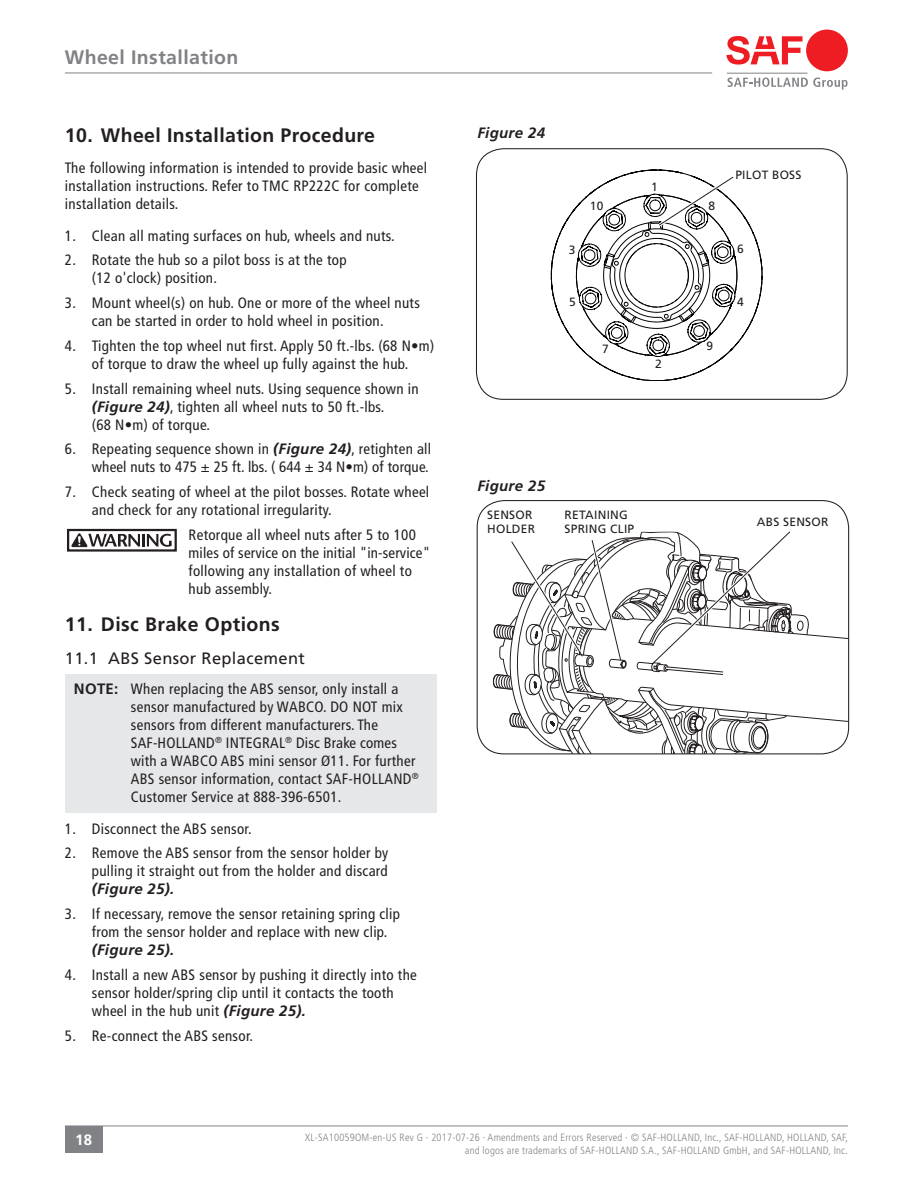
<style>
.page{position:relative;width:918px;height:1188px;background:#fff}
.page>*{position:absolute;margin:0;border:0;box-sizing:border-box;transform-origin:0 0}
.t1{font:700 19.5px "Frutiger LT Std";letter-spacing:.02em;color:#231f20}
.t2{font:700 19.5px "Frutiger LT Std";letter-spacing:.02em;color:#808285}
.t3{font:16.5px "Frutiger LT Std";letter-spacing:.02em;color:#231f20}
.t4{font:condensed 15px/18px "Frutiger LT Std";letter-spacing:.02em;color:#231f20}
.t5{font:italic 700 15px "Frutiger LT Std";letter-spacing:.02em;color:#231f20}
.t6{font:700 15px "Frutiger LT Std";color:#fff}
.t7{font:12px/14.4px "Frutiger LT Std";letter-spacing:.02em;color:#231f20}
.t8{font:300 condensed 10.5px/12.6px "Frutiger LT Std";letter-spacing:.02em;color:#808285;text-align:right}
.s1{font-weight:700;font-style:italic;font-stretch:normal}
.s2{font-weight:700;font-stretch:normal}
</style>
<div class="page">
<div style="left:65px;top:1126px;width:37px;height:27px;background:#808285"></div>
<hr style="left:65px;top:1126px;width:783px;height:1px;background:#808285">
<hr style="left:65px;top:73px;width:647px;height:1px;background:#808285">
<svg style="left:728px;top:78px;width:120px;height:12px"></svg>
<hr style="left:727px;top:73px;width:80px;height:1px;background:#808285">
<div style="left:806px;top:30px;width:42px;height:41px;background:#ee1d23;border-radius:50%"></div>
<svg style="left:726px;top:36px;width:77px;height:29px"></svg>
<div style="left:65px;top:674px;width:371px;height:138px;background:#e6e7e9"></div>
<svg style="left:493px;top:525px;width:356px;height:229px"></svg>
<div style="left:67px;top:529px;width:110px;height:23px;border:2px solid #231f20"></div>
<svg style="left:72px;top:534px;width:100px;height:13px"></svg>
<svg style="left:738px;top:207px;width:24px;height:136px"></svg>
<svg style="left:550px;top:169px;width:188px;height:212px"></svg>
<div style="left:476px;top:148px;width:372px;height:252px;border:1px solid #231f20;border-radius:27px"></div>
<svg style="left:576px;top:173px;width:161px;height:183px"></svg>
<p class="t2" style="left:65px;top:46px;width:175px">Wheel Installation</p>
<p class="t1" style="left:65px;top:123px;width:312px">10. Wheel Installation Procedure</p>
<p class="t4" style="left:65px;top:159px;width:364px">The following information is intended to provide basic wheel installation instructions. Refer to TMC RP222C for complete installation details.</p>
<p class="t4" style="left:65px;top:226px;width:331px">1. Clean all mating surfaces on hub, wheels and nuts.</p>
<p class="t4" style="left:92px;top:251px;width:256px;text-indent:-27px">2. Rotate the hub so a pilot boss is at the top (12 o'clock) position.</p>
<p class="t4" style="left:92px;top:294px;width:330px;text-indent:-27px">3. Mount wheel(s) on hub. One or more of the wheel nuts can be started in order to hold wheel in position.</p>
<p class="t4" style="left:65px;top:337px;width:371px;text-align:center">4. Tighten the top wheel nut first. Apply 50 ft.-lbs. (68 N•m) of torque to draw the wheel up fully against the hub.</p>
<p class="t4" style="left:92px;top:379px;width:328px;text-indent:-27px">5. Install remaining wheel nuts. Using sequence shown in <span class="s1">(Figure 24)</span>, tighten all wheel nuts to 50 ft.-lbs.<br>(68 N•m) of torque.</p>
<p class="t4" style="left:65px;top:440px;width:368px;text-align:right">6. Repeating sequence shown in <span class="s1">(Figure 24)</span>, retighten all wheel nuts to 475 ± 25 ft. lbs. ( 644 ± 34 N•m) of torque.</p>
<p class="t4" style="left:92px;top:483px;width:339px;text-indent:-27px">7. Check seating of wheel at the pilot bosses. Rotate wheel and check for any rotational irregularity.</p>
<p class="t4" style="left:189px;top:526px;width:243px">Retorque all wheel nuts after 5 to 100 miles of service on the initial "in-service" following any installation of wheel to hub assembly.</p>
<p class="t1" style="left:65px;top:613px;width:216px">11. Disc Brake Options</p>
<p class="t3" style="left:65px;top:649px;width:241px">11.1 ABS Sensor Replacement</p>
<p class="t4" style="left:131px;top:680px;width:289px;text-indent:-57px"><span class="s2">NOTE:</span> When replacing the ABS sensor, only install a sensor manufactured by WABCO. DO NOT mix sensors from different manufacturers. The SAF-HOLLAND<sup>®</sup> INTEGRAL<sup>®</sup> Disc Brake comes with a WABCO ABS mini sensor Ø11. For further ABS sensor information, contact SAF-HOLLAND<sup>® </sup>Customer Service at 888-396-6501.</p>
<p class="t4" style="left:65px;top:820px;width:188px">1. Disconnect the ABS sensor.</p>
<p class="t4" style="left:92px;top:844px;width:298px;text-align:justify;text-indent:-27px">2. Remove the ABS sensor from the sensor holder by pulling it straight out from the holder and discard <span class="s1">(Figure 25).</span></p>
<p class="t4" style="left:92px;top:905px;width:310px;text-indent:-27px">3. If necessary, remove the sensor retaining spring clip from the sensor holder and replace with new clip. <span class="s1">(Figure 25).</span></p>
<p class="t4" style="left:92px;top:966px;width:326px;text-indent:-27px">4. Install a new ABS sensor by pushing it directly into the sensor holder/spring clip until it contacts the tooth wheel in the hub unit <span class="s1">(Figure 25).</span></p>
<p class="t4" style="left:65px;top:1027px;width:190px">5. Re-connect the ABS sensor.</p>
<p class="t5" style="left:477px;top:124px;width:69px">Figure 24</p>
<p class="t7" style="left:651px;top:179px;width:8px">1</p>
<p class="t7" style="left:590px;top:199px;width:15px">10</p>
<p class="t7" style="left:709px;top:199px;width:8px">8</p>
<p class="t7" style="left:735px;top:167px;width:68px">PILOT BOSS</p>
<p class="t7" style="left:569px;top:242px;width:8px">3</p>
<p class="t7" style="left:737px;top:242px;width:8px">6</p>
<p class="t7" style="left:569px;top:295px;width:8px">5</p>
<p class="t7" style="left:602px;top:341px;width:8px">7</p>
<p class="t7" style="left:706px;top:339px;width:8px">9</p>
<p class="t7" style="left:655px;top:357px;width:8px">2</p>
<p class="t7" style="left:737px;top:295px;width:8px">4</p>
<p class="t5" style="left:477px;top:477px;width:69px">Figure 25</p>
<p class="t7" style="left:487px;top:508px;width:49px">SENSOR<br>HOLDER</p>
<p class="t7" style="left:565px;top:508px;width:71px">RETAINING<br>SPRING CLIP</p>
<p class="t7" style="left:757px;top:514px;width:73px">ABS SENSOR</p>
<p class="t6" style="left:75px;top:1131px;width:18px">18</p>
<p class="t8" style="left:305px;top:1132px;width:545px">XL-SA10059OM-en-US Rev G · 2017-07-26 · Amendments and Errors Reserved · © SAF-HOLLAND, Inc., SAF-HOLLAND, HOLLAND, SAF, and logos are trademarks of SAF-HOLLAND S.A., SAF-HOLLAND GmbH, and SAF-HOLLAND, Inc.</p>
</div>
